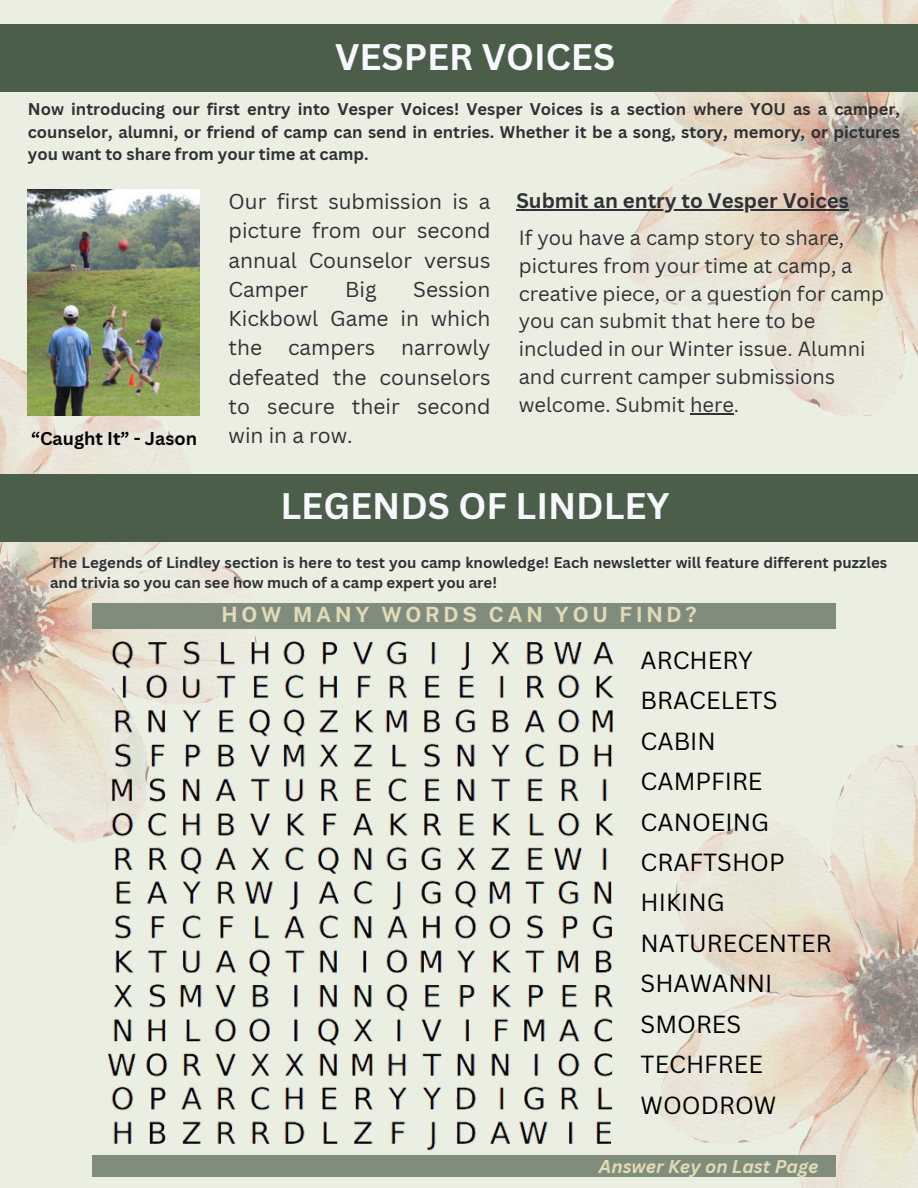
<style>
.page{position:relative;width:918px;height:1188px;background:#ebefe1}
.page>*{position:absolute;margin:0;border:0;box-sizing:border-box;transform-origin:0 0}
.t1{font:700 36px "Canva Sans";color:#f8f8ff}
.t2{font:24.15px/40.5px "Canva Sans";color:#000}
.t3{font:21px/29.2px "Canva Sans";color:#2f3235;text-align:justify}
.t4{font:700 21px "Public Sans";letter-spacing:.18em;color:#e1dbb7}
.t5{font:700 20.55px "Canva Sans";color:#2f3235}
.t6{font:20.1px/27.8px "Canva Sans";color:#2f3235}
.t7{font:italic 700 18px "Canva Sans";color:#e1dbb7}
.t8{font:700 18px "Canva Sans";color:#000}
.t9{font:700 16.5px/22.5px "Canva Sans";color:#2f3235;text-align:justify}
.t10{font:700 15px/20.2px "Canva Sans";color:#2f3235}
</style>
<div class="page">
<img style="left:630px;top:0;width:288px;height:415px">
<div style="left:0;top:24px;width:918px;height:68px;background:#4b5e4a"></div>
<img style="left:0;top:357px;width:258px;height:487px">
<div style="left:92px;top:603px;width:743px;height:25px;background:#818d7c"></div>
<img style="left:28px;top:190px;width:172px;height:226px">
<hr style="left:690px;top:413px;width:44px;height:1px;background:#2f3235">
<hr style="left:516px;top:209px;width:333px;height:1px;background:#2f3235">
<div style="left:0;top:475px;width:918px;height:67px;background:#4b5e4a"></div>
<img style="left:660px;top:743px;width:258px;height:445px">
<img style="left:92px;top:628px;width:549px;height:523px">
<div style="left:92px;top:1155px;width:744px;height:22px;background:#818d7c"></div>
<h1 class="t1" style="left:335px;top:32px;width:281px">VESPER VOICES</h1>
<p class="t9" style="left:28px;top:98px;width:874px">Now introducing our first entry into Vesper Voices! Vesper Voices is a section where YOU as a camper, counselor, alumni, or friend of camp can send in entries. Whether it be a song, story, memory, or pictures you want to share from your time at camp.</p>
<p class="t3" style="left:229px;top:186px;width:263px">Our first submission is a picture from our second annual Counselor versus Camper</p>
<p class="t5" style="left:516px;top:186px;width:334px">Submit an entry to Vesper Voices</p>
<p class="t6" style="left:519px;top:223px;width:367px">If you have a camp story to share, pictures from your time at camp, a creative piece, or a question for camp you can submit that here to be included in our Winter issue. Alumni and current camper submissions welcome. Submit here.</p>
<p class="t3" style="left:229px;top:274px;width:263px;text-indent:185px">Session Kickbowl Game in which the campers narrowly defeated the counselors to secure their second win in a row.</p>
<p class="t3" style="left:345px;top:274px;width:33px">Big</p>
<p class="t8" style="left:31px;top:426px;width:167px">“Caught It” - Jason</p>
<h1 class="t1" style="left:281px;top:480px;width:391px">LEGENDS OF LINDLEY</h1>
<p class="t10" style="left:50px;top:552px;width:839px">The Legends of Lindley section is here to test you camp knowledge! Each newsletter will feature different puzzles and trivia so you can see how much of a camp expert you are!</p>
<p class="t4" style="left:221px;top:602px;width:477px">HOW MANY WORDS CAN YOU FIND?</p>
<h2 class="t2" style="left:641px;top:639px;width:193px">ARCHERY<br>BRACELETS<br>CABIN<br>CAMPFIRE<br>CANOEING<br>CRAFTSHOP<br>HIKING<br>NATURECENTER<br>SHAWANNI<br>SMORES<br>TECHFREE<br>WOODROW</h2>
<p class="t7" style="left:599px;top:1153px;width:221px">Answer Key on Last Page</p>
</div>
